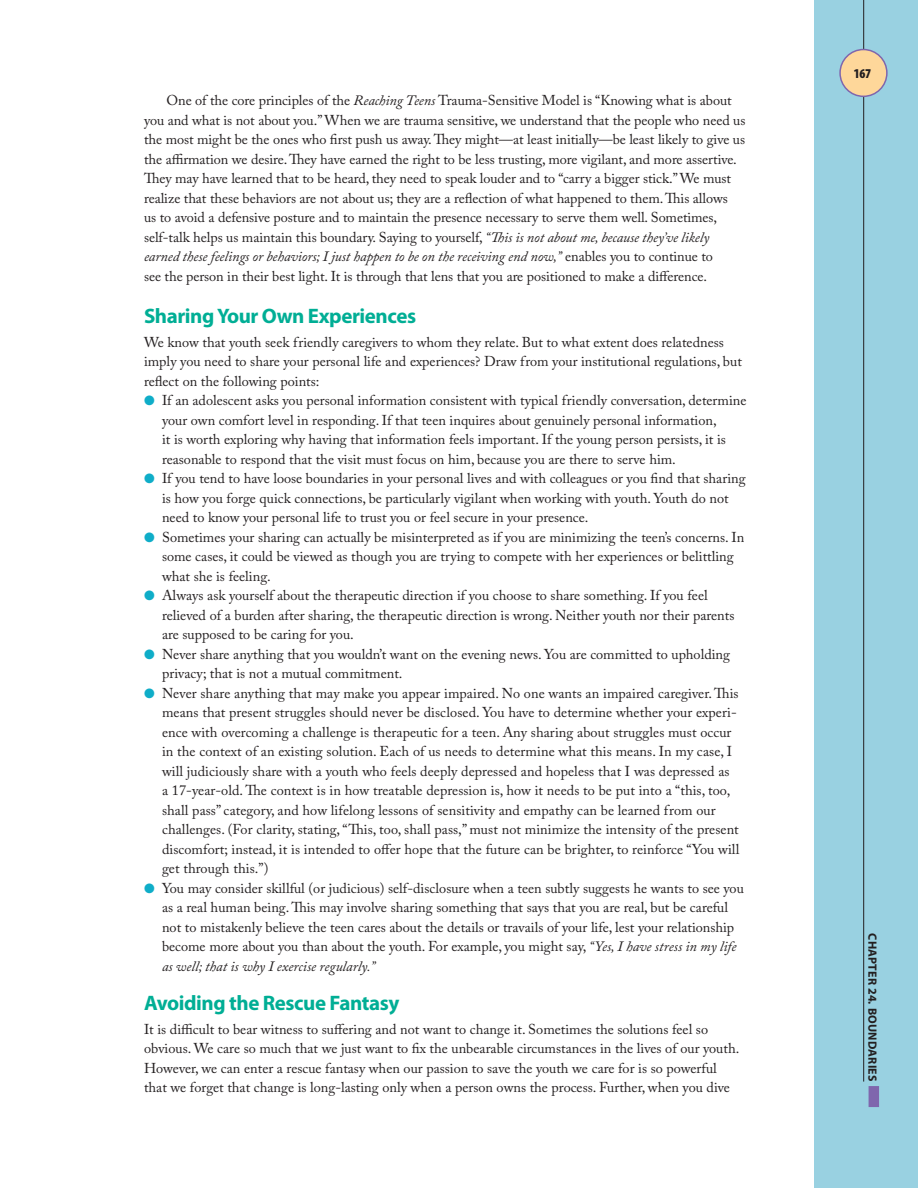
<style>
.page{position:relative;width:918px;height:1188px;background:#fff}
.page>*{position:absolute;margin:0;border:0;box-sizing:border-box;transform-origin:0 0}
.t1{font:700 21px "Myriad Pro";letter-spacing:-.02em;color:#00ae95}
.t2{font:14.25px/19.5px "Adobe Caslon Pro";color:#231f20}
.t3{font:900 condensed 13.5px "Myriad Pro";color:#231f20}
.t4{font:700 12px "Myriad Pro";letter-spacing:.02em;color:#231f20}
.s1{font-style:italic}
.s2{color:#0fadc8}
</style>
<div class="page">
<div style="left:815px;top:0;width:103px;height:1188px;background:#99d1e1"></div>
<div style="left:869px;top:1086px;width:10px;height:21px;background:#7f66ad"></div>
<hr style="left:863px;top:0;width:1px;height:1082px;background:#231f20">
<div style="left:840px;top:50px;width:47px;height:46px;background:#fed79a;border-radius:50%"></div>
<div style="left:839px;top:49px;width:49px;height:48px;border:2px solid #7f66ad;border-radius:50%"></div>
<p class="t2" style="left:144px;top:90px;width:603px;text-indent:23px">One of the core principles of the <span class="s1">Reaching Teens</span> Trauma-Sensitive Model is “Knowing what is about you and what is not about you.” When we are trauma sensitive, we understand that the people who need us the most might be the ones who first push us away. They might—at least initially—be least likely to give us the affirmation we desire. They have earned the right to be less trusting, more vigilant, and more assertive.<br>They may have learned that to be heard, they need to speak louder and to “carry a bigger stick.” We must realize that these behaviors are not about us; they are a reflection of what happened to them. This allows<br>us to avoid a defensive posture and to maintain the presence necessary to serve them well. Sometimes, self-talk helps us maintain this boundary. Saying to yourself, <span class="s1">“This is not about me, because they’ve likely earned these feelings or behaviors; I just happen to be on the receiving end now,”</span> enables you to continue to<br>see the person in their best light. It is through that lens that you are positioned to make a difference.</p>
<h1 class="t1" style="left:144px;top:304px;width:274px">Sharing Your Own Experiences</h1>
<p class="t2" style="left:144px;top:332px;width:599px">We know that youth seek friendly caregivers to whom they relate. But to what extent does relatedness imply you need to share your personal life and experiences? Draw from your institutional regulations, but reflect on the following points:</p>
<p class="t2" style="left:162px;top:390px;width:586px;text-indent:-18px"><span class="s2">●</span> If an adolescent asks you personal information consistent with typical friendly conversation, determine your own comfort level in responding. If that teen inquires about genuinely personal information,<br>it is worth exploring why having that information feels important. If the young person persists, it is reasonable to respond that the visit must focus on him, because you are there to serve him.</p>
<p class="t2" style="left:162px;top:468px;width:585px;text-indent:-18px"><span class="s2">●</span> If you tend to have loose boundaries in your personal lives and with colleagues or you find that sharing is how you forge quick connections, be particularly vigilant when working with youth. Youth do not need to know your personal life to trust you or feel secure in your presence.</p>
<p class="t2" style="left:162px;top:527px;width:584px;text-indent:-18px"><span class="s2">●</span> Sometimes your sharing can actually be misinterpreted as if you are minimizing the teen’s concerns. In some cases, it could be viewed as though you are trying to compete with her experiences or belittling what she is feeling.</p>
<p class="t2" style="left:162px;top:585px;width:574px;text-indent:-18px"><span class="s2">●</span> Always ask yourself about the therapeutic direction if you choose to share something. If you feel relieved of a burden after sharing, the therapeutic direction is wrong. Neither youth nor their parents are supposed to be caring for you.</p>
<p class="t2" style="left:162px;top:644px;width:570px;text-indent:-18px"><span class="s2">●</span> Never share anything that you wouldn’t want on the evening news. You are committed to upholding privacy; that is not a mutual commitment.</p>
<p class="t2" style="left:162px;top:683px;width:579px;text-indent:-18px"><span class="s2">●</span> Never share anything that may make you appear impaired. No one wants an impaired caregiver. This means that present struggles should never be disclosed. You have to determine whether your experi&shy;ence with overcoming a challenge is therapeutic for a teen. Any sharing about struggles must occur in the context of an existing solution. Each of us needs to determine what this means. In my case, I will judiciously share with a youth who feels deeply depressed and hopeless that I was depressed as<br>a 17-year-old. The context is in how treatable depression is, how it needs to be put into a “this, too, shall pass” category, and how lifelong lessons of sensitivity and empathy can be learned from our challenges. (For clarity, stating, “This, too, shall pass,” must not minimize the intensity of the present discomfort; instead, it is intended to offer hope that the future can be brighter, to reinforce “You will get through this.”)</p>
<p class="t2" style="left:162px;top:878px;width:583px;text-indent:-18px"><span class="s2">●</span> You may consider skillful (or judicious) self-disclosure when a teen subtly suggests he wants to see you as a real human being. This may involve sharing something that says that you are real, but be careful not to mistakenly believe the teen cares about the details or travails of your life, lest your relationship become more about you than about the youth. For example, you might say, <span class="s1">“Yes, I have stress in my life as well; that is why I exercise regularly.”</span></p>
<h1 class="t1" style="left:144px;top:991px;width:257px">Avoiding the Rescue Fantasy</h1>
<p class="t2" style="left:144px;top:1019px;width:597px">It is difficult to bear witness to suffering and not want to change it. Sometimes the solutions feel so obvious. We care so much that we just want to fix the unbearable circumstances in the lives of our youth.<br>However, we can enter a rescue fantasy when our passion to save the youth we care for is so powerful that we forget that change is long-lasting only when a person owns the process. Further, when you dive</p>
<p class="t3" style="left:854px;top:66px;width:19px">167</p>
<p class="t4" style="left:879px;top:933px;width:150px;rotate:90deg">Chapter 24. Boundaries</p>
</div>
